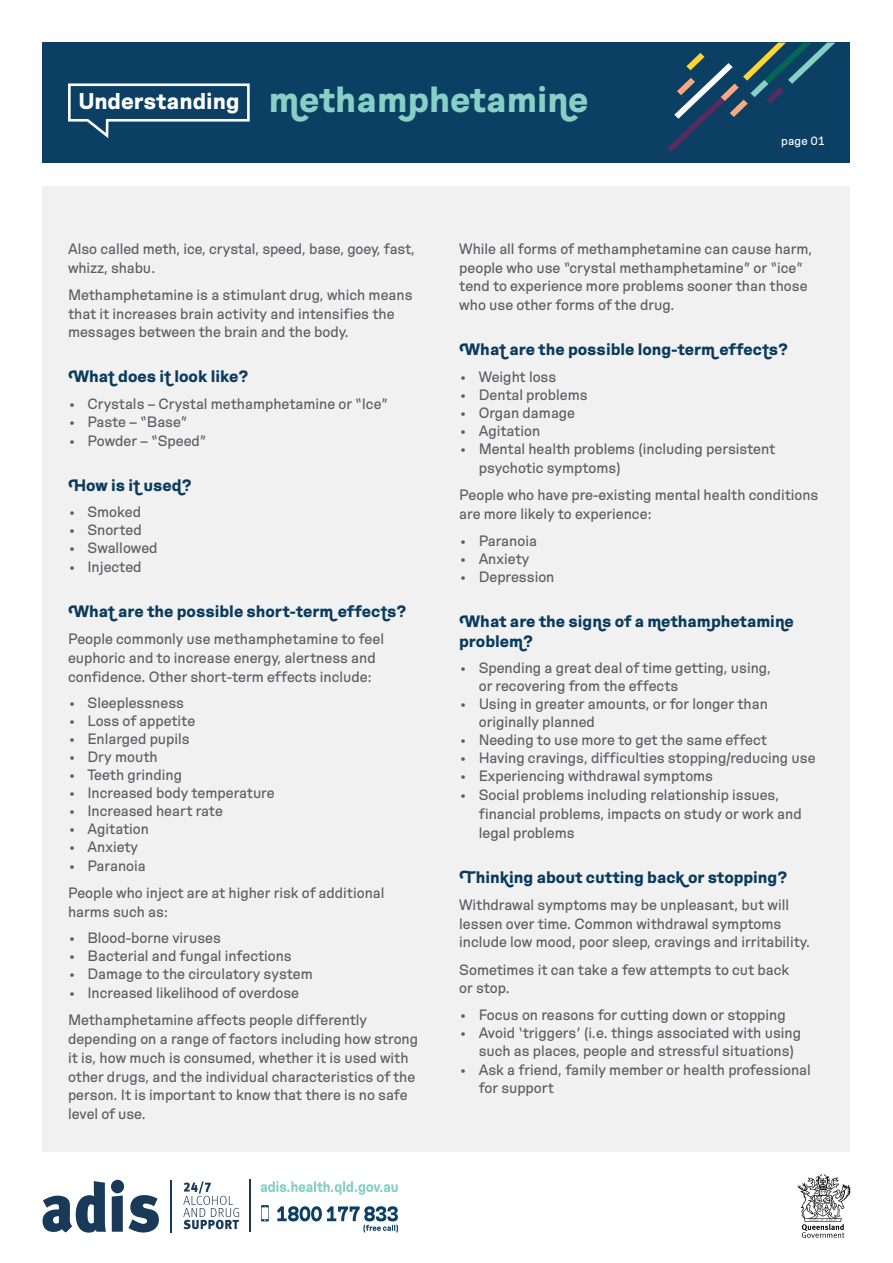
<style>
.page{position:relative;width:893px;height:1263px;background:#fff}
.page>*{position:absolute;margin:0;border:0;box-sizing:border-box;transform-origin:0 0}
.t1{font:700 36px "Hope Sans";color:#87d0c6}
.t2{font:700 22.65px "Hope Sans";letter-spacing:-.005em;color:#fff}
.t3{font:700 16.5px/19.5px "Hope Sans";color:#0b3f63}
.t4{font:15px/18.8px "Hope Sans";color:#636466}
.t5{font:12px "Hope Sans";letter-spacing:.02em;color:#fff}
</style>
<div class="page">
<div style="left:43px;top:43px;width:807px;height:120px;background:#0b3f63"></div>
<div style="left:43px;top:186px;width:807px;height:966px;background:#f1f1f2"></div>
<svg style="left:667px;top:43px;width:168px;height:109px"></svg>
<svg style="left:68px;top:83px;width:182px;height:55px"></svg>
<svg style="left:797px;top:1174px;width:54px;height:64px"></svg>
<svg style="left:261px;top:1181px;width:137px;height:14px"></svg>
<svg style="left:261px;top:1205px;width:8px;height:16px"></svg>
<svg style="left:277px;top:1206px;width:121px;height:26px"></svg>
<svg style="left:43px;top:1180px;width:116px;height:52px"></svg>
<hr style="left:171px;top:1180px;width:1px;height:52px;background:#183957">
<svg style="left:183px;top:1181px;width:56px;height:48px"></svg>
<hr style="left:249px;top:1179px;width:1px;height:53px;background:#183957">
<h2 class="t2" style="left:78px;top:88px;width:163px">Understanding</h2>
<h1 class="t1" style="left:269px;top:79px;width:321px">methamphetamine</h1>
<p class="t5" style="left:781px;top:134px;width:45px">page 01</p>
<p class="t4" style="left:68px;top:239px;width:348px">Also called meth, ice, crystal, speed, base, goey, fast, whizz, shabu.</p>
<p class="t4" style="left:68px;top:285px;width:346px">Methamphetamine is a stimulant drug, which means that it increases brain activity and intensifies the messages between the brain and the body.</p>
<p class="t3" style="left:68px;top:367px;width:182px">What does it look like?</p>
<p class="t4" style="left:68px;top:394px;width:322px">• Crystals – Crystal methamphetamine or “Ice”</p>
<p class="t4" style="left:68px;top:412px;width:121px">• Paste – “Base”</p>
<p class="t4" style="left:68px;top:431px;width:140px">• Powder – “Speed”</p>
<p class="t3" style="left:68px;top:475px;width:125px">How is it used?</p>
<p class="t4" style="left:68px;top:502px;width:75px">• Smoked</p>
<p class="t4" style="left:68px;top:520px;width:75px">• Snorted</p>
<p class="t4" style="left:68px;top:538px;width:91px">• Swallowed</p>
<p class="t4" style="left:68px;top:557px;width:75px">• Injected</p>
<p class="t3" style="left:68px;top:601px;width:340px">What are the possible short-term effects?</p>
<p class="t4" style="left:68px;top:629px;width:318px">People commonly use methamphetamine to feel euphoric and to increase energy, alertness and confidence. Other short-term effects include:</p>
<p class="t4" style="left:68px;top:694px;width:118px">• Sleeplessness</p>
<p class="t4" style="left:68px;top:712px;width:129px">• Loss of appetite</p>
<p class="t4" style="left:68px;top:730px;width:123px">• Enlarged pupils</p>
<p class="t4" style="left:68px;top:748px;width:91px">• Dry mouth</p>
<p class="t4" style="left:68px;top:766px;width:116px">• Teeth grinding</p>
<p class="t4" style="left:68px;top:784px;width:208px">• Increased body temperature</p>
<p class="t4" style="left:68px;top:802px;width:156px">• Increased heart rate</p>
<p class="t4" style="left:68px;top:820px;width:83px">• Agitation</p>
<p class="t4" style="left:68px;top:838px;width:72px">• Anxiety</p>
<p class="t4" style="left:68px;top:852px;width:318px;line-height:27.3px">• Paranoia<br>People who inject are at higher risk of additional</p>
<p class="t4" style="left:68px;top:902px;width:102px">harms such as:</p>
<p class="t4" style="left:68px;top:929px;width:154px">• Blood-borne viruses</p>
<p class="t4" style="left:68px;top:947px;width:225px">• Bacterial and fungal infections</p>
<p class="t4" style="left:68px;top:965px;width:246px">• Damage to the circulatory system</p>
<p class="t4" style="left:68px;top:979px;width:301px;line-height:27.3px">• Increased likelihood of overdose<br>Methamphetamine affects people differently</p>
<p class="t4" style="left:68px;top:1030px;width:352px">depending on a range of factors including how strong it is, how much is consumed, whether it is used with other drugs, and the individual characteristics of the person. It is important to know that there is no safe level of use.</p>
<p class="t4" style="left:459px;top:239px;width:355px">While all forms of methamphetamine can cause harm, people who use “crystal methamphetamine” or “ice” tend to experience more problems sooner than those who use other forms of the drug.</p>
<p class="t3" style="left:459px;top:340px;width:331px">What are the possible long-term effects?</p>
<p class="t4" style="left:459px;top:367px;width:99px">• Weight loss</p>
<p class="t4" style="left:459px;top:385px;width:130px">• Dental problems</p>
<p class="t4" style="left:459px;top:403px;width:117px">• Organ damage</p>
<p class="t4" style="left:459px;top:421px;width:83px">• Agitation</p>
<p class="t4" style="left:479px;top:440px;width:298px;text-indent:-20px">• Mental health problems (including persistent psychotic symptoms)</p>
<p class="t4" style="left:459px;top:486px;width:361px">People who have pre-existing mental health conditions are more likely to experience:</p>
<p class="t4" style="left:459px;top:531px;width:79px">• Paranoia</p>
<p class="t4" style="left:459px;top:549px;width:72px">• Anxiety</p>
<p class="t4" style="left:459px;top:568px;width:97px">• Depression</p>
<p class="t3" style="left:459px;top:612px;width:336px">What are the signs of a methamphetamine problem?</p>
<p class="t4" style="left:479px;top:659px;width:294px;line-height:18px;text-indent:-20px">• Spending a great deal of time getting, using, or recovering from the effects</p>
<p class="t4" style="left:479px;top:695px;width:291px;line-height:18px;text-indent:-20px">• Using in greater amounts, or for longer than originally planned</p>
<p class="t4" style="left:459px;top:731px;width:309px">• Needing to use more to get the same effect</p>
<p class="t4" style="left:459px;top:749px;width:358px">• Having cravings, difficulties stopping/reducing use</p>
<p class="t4" style="left:459px;top:767px;width:255px">• Experiencing withdrawal symptoms</p>
<p class="t4" style="left:479px;top:785px;width:325px;text-indent:-20px">• Social problems including relationship issues, financial problems, impacts on study or work and legal problems</p>
<p class="t3" style="left:459px;top:867px;width:330px">Thinking about cutting back or stopping?</p>
<p class="t4" style="left:459px;top:895px;width:352px">Withdrawal symptoms may be unpleasant, but will lessen over time. Common withdrawal symptoms include low mood, poor sleep, cravings and irritability.</p>
<p class="t4" style="left:459px;top:960px;width:332px">Sometimes it can take a few attempts to cut back or stop.</p>
<p class="t4" style="left:459px;top:1005px;width:328px">• Focus on reasons for cutting down or stopping</p>
<p class="t4" style="left:479px;top:1024px;width:324px;line-height:18px;text-indent:-20px">• Avoid ‘triggers’ (i.e. things associated with using such as places, people and stressful situations)</p>
<p class="t4" style="left:479px;top:1060px;width:333px;text-indent:-20px">• Ask a friend, family member or health professional for support</p>
</div>
